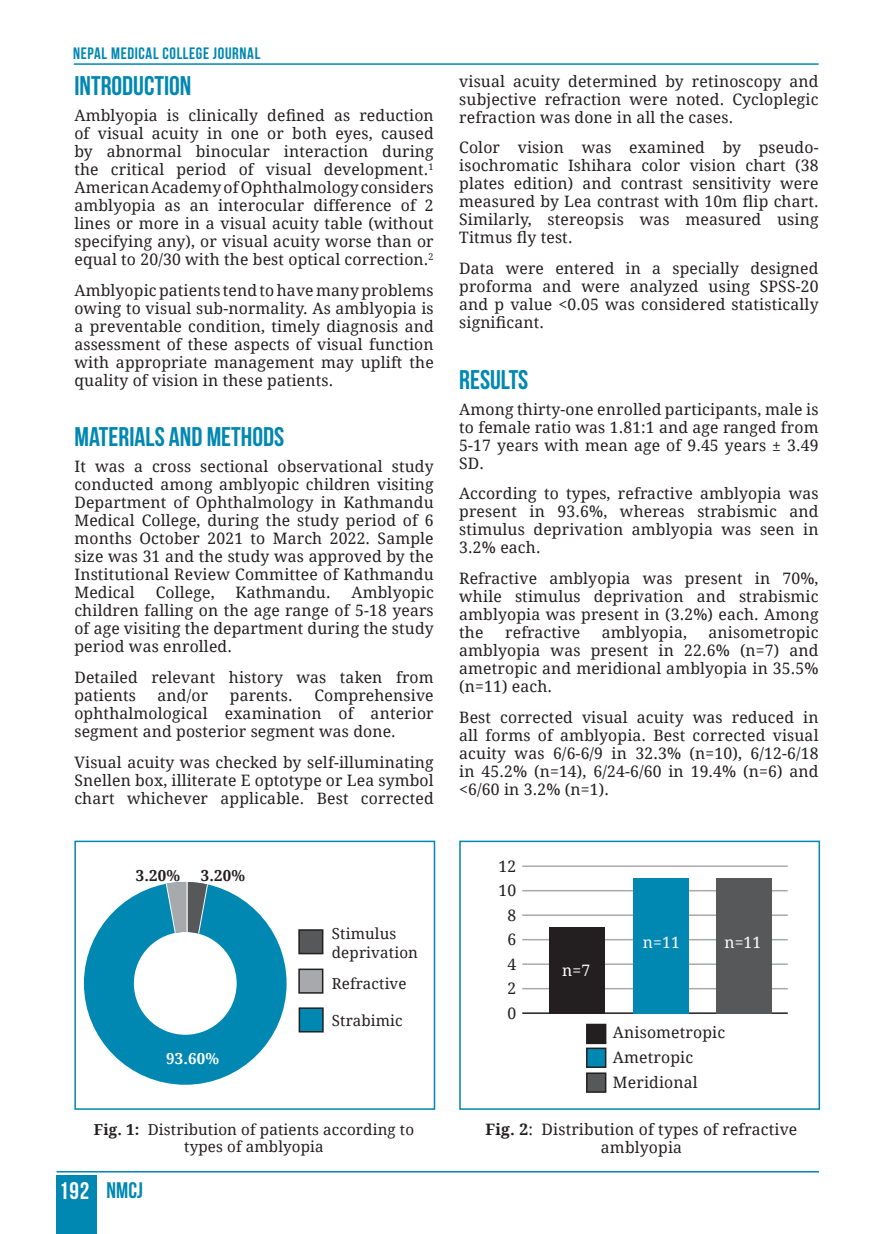
<style>
.page{position:relative;width:893px;height:1234px;background:#fff}
.page>*{position:absolute;margin:0;border:0;box-sizing:border-box;transform-origin:0 0}
.subhead{font:700 27px "Bebas Neue";color:#0087b2}
.t1{font:700 22.5px "Bebas Neue";color:#0087b2}
.t2{font:700 16.5px "Bebas Neue";letter-spacing:.04em;color:#0087b2}
.MAIN_TEXT_PARA{font:15.75px/18px "Droid Serif";letter-spacing:.01em;color:#231f20;text-align:justify}
.t3{font:15.75px "Droid Serif";color:#fff}
.MAIN_TEXT_PARA-2{font:15.15px/17.2px "Droid Serif";letter-spacing:.01em;color:#231f20;text-align:center}
.t4{font:700 15.15px "Droid Serif";color:#231f20}
.t5{font:700 15.15px "Droid Serif";color:#fff}
.s1{font-weight:700}
.s2{font-size:24px;color:#fff}
</style>
<div class="page">
<hr style="left:74px;top:63px;width:745px;height:2px;background:#0087b2">
<div style="left:57px;top:1174px;width:40px;height:59px;background:#0087b2"></div>
<hr style="left:57px;top:1170px;width:762px;height:2px;background:#0087b2">
<svg style="left:84px;top:881px;width:203px;height:203px"></svg>
<div style="left:299px;top:929px;width:24px;height:24px;background:#57585a"></div>
<div style="left:298px;top:929px;width:25px;height:25px;border:2px solid #231f20"></div>
<div style="left:299px;top:969px;width:24px;height:23px;background:#a8a9ad"></div>
<div style="left:298px;top:968px;width:25px;height:25px;border:2px solid #231f20"></div>
<div style="left:299px;top:1007px;width:24px;height:24px;background:#0087b2"></div>
<div style="left:299px;top:1007px;width:25px;height:25px;border:2px solid #231f20"></div>
<div style="left:74px;top:840px;width:361px;height:269px;border:2px solid #0087b2"></div>
<hr style="left:522px;top:1012px;width:266px;height:1px;background:#231f20">
<hr style="left:522px;top:987px;width:266px;height:2px;background:#a8a9ad">
<hr style="left:522px;top:963px;width:266px;height:1px;background:#a8a9ad">
<hr style="left:522px;top:938px;width:266px;height:2px;background:#a8a9ad">
<hr style="left:522px;top:914px;width:266px;height:1px;background:#a8a9ad">
<hr style="left:522px;top:889px;width:266px;height:2px;background:#a8a9ad">
<hr style="left:522px;top:865px;width:266px;height:1px;background:#a8a9ad">
<div style="left:549px;top:926px;width:56px;height:87px;background:#231f20"></div>
<div style="left:633px;top:877px;width:56px;height:136px;background:#0087b2"></div>
<div style="left:716px;top:877px;width:55px;height:136px;background:#57585a"></div>
<div style="left:587px;top:1024px;width:19px;height:19px;background:#231f20"></div>
<div style="left:586px;top:1023px;width:20px;height:20px;border:2px solid #231f20"></div>
<div style="left:587px;top:1048px;width:19px;height:18px;background:#0087b2"></div>
<div style="left:586px;top:1047px;width:20px;height:20px;border:2px solid #231f20"></div>
<div style="left:587px;top:1072px;width:19px;height:19px;background:#57585a"></div>
<div style="left:586px;top:1072px;width:20px;height:20px;border:2px solid #231f20"></div>
<div style="left:459px;top:840px;width:361px;height:269px;border:2px solid #0087b2"></div>
<p class="t2" style="left:73px;top:44px;width:189px">NEPAL MEDICAL COLLEGE JOURNAL</p>
<p class="subhead" style="left:74px;top:71px;width:118px">INTRODUCTION</p>
<p class="MAIN_TEXT_PARA" style="left:74px;top:106px;width:361px">Amblyopia is clinically defined as reduction of visual acuity in one or both eyes, caused by abnormal binocular interaction during the critical period of visual development.<sup>1<br></sup>American Academy of Ophthalmology considers amblyopia as an interocular difference of 2 lines or more in a visual acuity table (without specifying any), or visual acuity worse than or equal to 20/30 with the best optical correction.<sup>2</sup></p>
<p class="MAIN_TEXT_PARA" style="left:74px;top:280px;width:361px">Amblyopic patients tend to have many problems owing to visual sub-normality. As amblyopia is a preventable condition, timely diagnosis and assessment of these aspects of visual function with appropriate management may uplift the quality of vision in these patients.</p>
<p class="subhead" style="left:74px;top:422px;width:211px">MATERIALS AND METHODS</p>
<p class="MAIN_TEXT_PARA" style="left:74px;top:457px;width:361px">It was a cross sectional observational study conducted among amblyopic children visiting Department of Ophthalmology in Kathmandu Medical College, during the study period of 6 months October 2021 to March 2022. Sample size was 31 and the study was approved by the Institutional Review Committee of Kathmandu Medical</p>
<p class="MAIN_TEXT_PARA" style="left:74px;top:583px;width:361px;text-indent:277px">Amblyopic children falling on the age range of 5-18 years of age visiting the department during the study period was enrolled.</p>
<p class="MAIN_TEXT_PARA" style="left:74px;top:667px;width:361px">Detailed relevant history was taken from patients</p>
<p class="MAIN_TEXT_PARA" style="left:156px;top:583px;width:60px">College,</p>
<p class="MAIN_TEXT_PARA" style="left:236px;top:583px;width:96px">Kathmandu.</p>
<p class="MAIN_TEXT_PARA" style="left:74px;top:685px;width:361px;text-indent:240px">Comprehensive ophthalmological examination of anterior segment and posterior segment was done.</p>
<p class="MAIN_TEXT_PARA" style="left:74px;top:752px;width:361px">Visual acuity was checked by self-illuminating Snellen box, illiterate E optotype or Lea symbol chart whichever applicable. Best corrected</p>
<p class="MAIN_TEXT_PARA" style="left:158px;top:685px;width:52px">and/or</p>
<p class="MAIN_TEXT_PARA" style="left:230px;top:685px;width:64px">parents.</p>
<p class="t4" style="left:136px;top:864px;width:46px">3.20%</p>
<p class="t4" style="left:201px;top:864px;width:46px">3.20%</p>
<p class="t5" style="left:166px;top:1047px;width:54px">93.60%</p>
<p class="MAIN_TEXT_PARA-2" style="left:332px;top:923px;width:88px;line-height:18.8px;text-align:left">Stimulus deprivation</p>
<p class="MAIN_TEXT_PARA-2" style="left:332px;top:973px;width:76px">Refractive</p>
<p class="MAIN_TEXT_PARA-2" style="left:332px;top:1010px;width:72px">Strabimic</p>
<p class="MAIN_TEXT_PARA-2" style="left:94px;top:1120px;width:322px"><span class="s1">Fig. 1:</span> Distribution of patients according to types of amblyopia</p>
<h2 class="t1" style="left:59px;top:1177px;width:85px"><span class="s2">192</span> NMCJ</h2>
<p class="MAIN_TEXT_PARA" style="left:459px;top:71px;width:361px">visual acuity determined by retinoscopy and subjective refraction were noted. Cycloplegic refraction was done in all the cases.</p>
<p class="MAIN_TEXT_PARA" style="left:459px;top:138px;width:361px">Color vision was examined by pseudo&shy;isochromatic Ishihara color vision chart (38 plates edition) and contrast sensitivity were measured by Lea contrast with 10m flip chart.<br>Similarly, stereopsis was measured using Titmus fly test.</p>
<p class="MAIN_TEXT_PARA" style="left:459px;top:259px;width:361px">Data were entered in a specially designed proforma and were analyzed using SPSS-20 and p value &lt;0.05 was considered statistically significant.</p>
<p class="subhead" style="left:459px;top:364px;width:71px">RESULTS</p>
<p class="MAIN_TEXT_PARA" style="left:459px;top:399px;width:361px">Among thirty-one enrolled participants, male is to female ratio was 1.81:1 and age ranged from 5-17 years with mean age of 9.45 years ± 3.49<br>SD.</p>
<p class="MAIN_TEXT_PARA" style="left:459px;top:484px;width:361px">According to types, refractive amblyopia was present in 93.6%, whereas strabismic and stimulus deprivation amblyopia was seen in 3.2% each.</p>
<p class="MAIN_TEXT_PARA" style="left:459px;top:569px;width:361px">Refractive amblyopia was present in 70%, while stimulus deprivation and strabismic amblyopia was present in (3.2%) each. Among the</p>
<p class="MAIN_TEXT_PARA" style="left:505px;top:623px;width:76px">refractive</p>
<p class="MAIN_TEXT_PARA" style="left:602px;top:623px;width:87px">amblyopia,</p>
<p class="MAIN_TEXT_PARA" style="left:459px;top:623px;width:361px;text-indent:249px">anisometropic amblyopia was present in 22.6% (n=7) and ametropic and meridional amblyopia in 35.5% (n=11) each.</p>
<p class="MAIN_TEXT_PARA" style="left:459px;top:708px;width:361px">Best corrected visual acuity was reduced in all forms of amblyopia. Best corrected visual acuity was 6/6-6/9 in 32.3% (n=10), 6/12-6/18 in 45.2% (n=14), 6/24-6/60 in 19.4% (n=6) and &lt;6/60 in 3.2% (n=1).</p>
<p class="MAIN_TEXT_PARA" style="left:498px;top:853px;width:19px;line-height:24.5px;text-align:center">12<br>10<br>8<br>6<br>4<br>2<br>0</p>
<p class="t3" style="left:562px;top:959px;width:30px">n=7</p>
<p class="t3" style="left:643px;top:931px;width:39px">n=11</p>
<p class="t3" style="left:724px;top:931px;width:39px">n=11</p>
<p class="MAIN_TEXT_PARA" style="left:613px;top:1019px;width:114px;line-height:24.8px;text-align:left">Anisometropic<br>Ametropic<br>Meridional</p>
<p class="MAIN_TEXT_PARA" style="left:486px;top:1119px;width:313px;text-align:center"><span class="s1">Fig. 2</span>: Distribution of types of refractive amblyopia</p>
</div>
